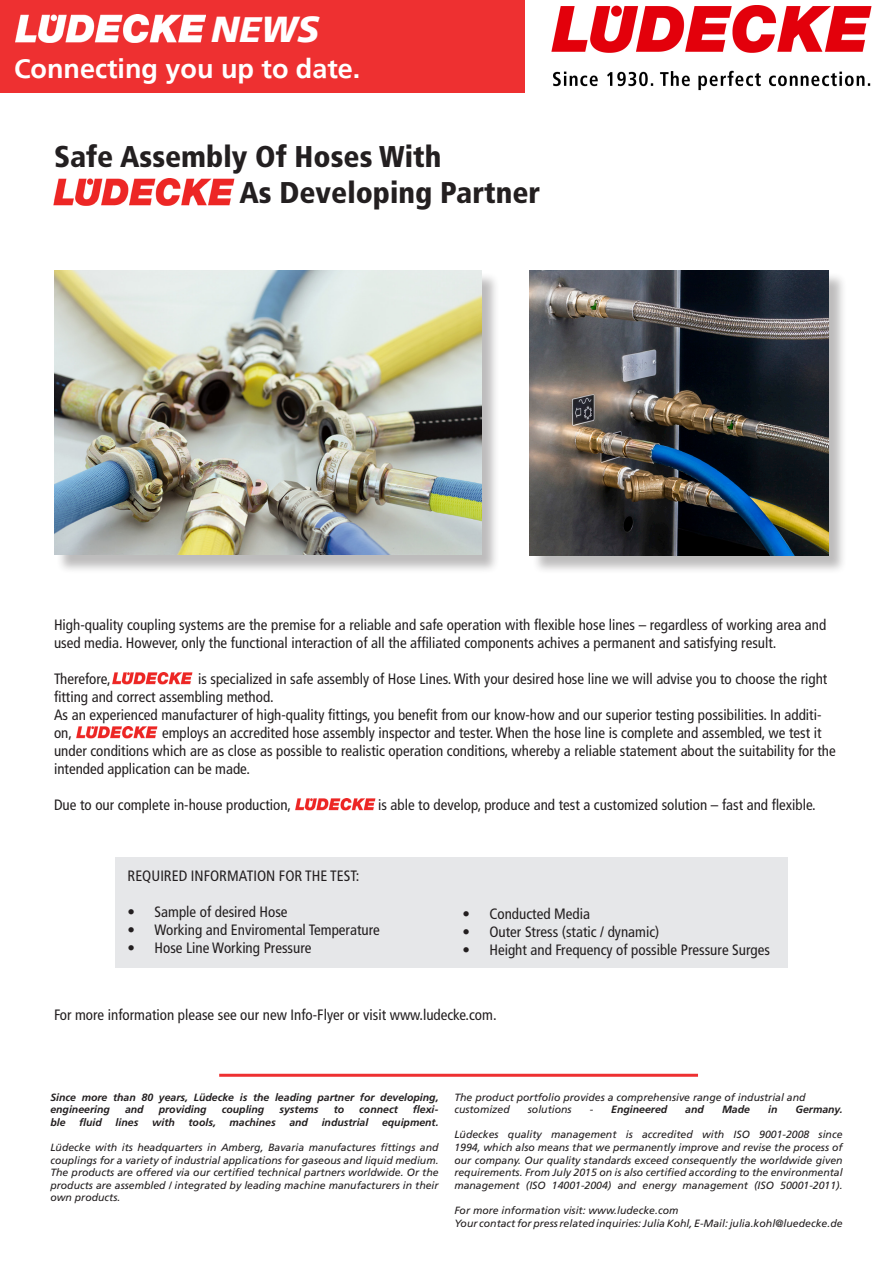
<style>
.page{position:relative;width:893px;height:1263px;background:#fff}
.page>*{position:absolute;margin:0;border:0;box-sizing:border-box;transform-origin:0 0}
.t1{font:italic 900 36px "Frutiger CE";color:#fff}
.t2{font:900 condensed 30px "Frutiger";color:#231f20}
.t3{font:700 27px "Frutiger CE";color:#fff}
.t4{font:condensed 15px/18px "Frutiger";color:#231f20}
.t5{font:italic 10.5px/12.6px "Frutiger";color:#231f20}
.t6{font:italic 700 10.5px "Frutiger";color:#231f20}
.s1{font-weight:400}
</style>
<div class="page">
<div style="left:116px;top:858px;width:672px;height:110px;background:#e6e7e9"></div>
<img style="left:53px;top:179px;width:182px;height:27px">
<img style="left:76px;top:726px;width:82px;height:12px">
<img style="left:112px;top:672px;width:81px;height:12px">
<img style="left:295px;top:798px;width:81px;height:12px">
<div style="left:0;top:0;width:524px;height:92px;background:#ee3031"></div>
<img style="left:16px;top:14px;width:190px;height:29px">
<hr style="left:219px;top:1074px;width:479px;height:3px;background:#ee3031">
<div style="left:56px;top:272px;width:444px;height:302px;background:#231f20;opacity:.3"></div>
<img style="left:54px;top:270px;width:427px;height:285px">
<div style="left:532px;top:272px;width:315px;height:303px;background:#231f20;opacity:.3"></div>
<img style="left:530px;top:270px;width:298px;height:286px">
<img style="left:551px;top:6px;width:321px;height:85px">
<p class="t1" style="left:211px;top:8px;width:109px">NEWS</p>
<p class="t3" style="left:14px;top:53px;width:348px">Connecting you up to date.</p>
<p class="t2" style="left:54px;top:139px;width:389px">Safe Assembly Of Hoses With</p>
<p class="t2" style="left:239px;top:175px;width:302px">As Developing Partner</p>
<p class="t4" style="left:54px;top:616px;width:774px">High-quality coupling systems are the premise for a reliable and safe operation with flexible hose lines – regardless of working area and used media. However, only the functional interaction of all the affiliated components achives a permanent and satisfying result.</p>
<p class="t4" style="left:54px;top:670px;width:58px">Therefore,</p>
<p class="t4" style="left:54px;top:670px;width:775px;text-indent:144px">is specialized in safe assembly of Hose Lines. With your desired hose line we will advise you to choose the right fitting and correct assembling method.</p>
<p class="t4" style="left:54px;top:706px;width:769px">As an experienced manufacturer of high-quality fittings, you benefit from our know-how and our superior testing possibilities. In additi&shy;on,</p>
<p class="t4" style="left:54px;top:724px;width:783px;text-indent:108px">employs an accredited hose assembly inspector and tester. When the hose line is complete and assembled, we test it under conditions which are as close as possible to realistic operation conditions, whereby a reliable statement about the suitability for the intended application can be made.</p>
<p class="t4" style="left:54px;top:796px;width:239px">Due to our complete in-house production,</p>
<p class="t4" style="left:378px;top:796px;width:439px">is able to develop, produce and test a customized solution – fast and flexible.</p>
<p class="t4" style="left:128px;top:867px;width:233px">REQUIRED INFORMATION FOR THE TEST:</p>
<p class="t4" style="left:128px;top:903px;width:161px">• Sample of desired Hose</p>
<p class="t4" style="left:128px;top:921px;width:254px">• Working and Enviromental Temperature</p>
<p class="t4" style="left:128px;top:939px;width:185px">• Hose Line Working Pressure</p>
<p class="t4" style="left:462px;top:905px;width:129px">• Conducted Media</p>
<p class="t4" style="left:462px;top:923px;width:198px">• Outer Stress (static / dynamic)</p>
<p class="t4" style="left:462px;top:941px;width:309px">• Height and Frequency of possible Pressure Surges</p>
<p class="t4" style="left:54px;top:1006px;width:444px">For more information please see our new Info-Flyer or visit www.ludecke.com.</p>
<p class="t6" style="left:50px;top:1091px;width:390px">Since more than 80 years, Lüdecke is the leading partner for developing,</p>
<p class="t6" style="left:50px;top:1103px;width:61px">engineering</p>
<p class="t6" style="left:125px;top:1103px;width:20px">and</p>
<p class="t6" style="left:159px;top:1103px;width:49px">providing</p>
<p class="t6" style="left:222px;top:1103px;width:44px">coupling</p>
<p class="t6" style="left:279px;top:1103px;width:41px">systems</p>
<p class="t6" style="left:334px;top:1103px;width:12px">to</p>
<p class="t6" style="left:359px;top:1103px;width:40px">connect</p>
<p class="t6" style="left:413px;top:1103px;width:27px">flexi-</p>
<p class="t6" style="left:50px;top:1116px;width:17px">ble</p>
<p class="t6" style="left:79px;top:1116px;width:24px">fluid</p>
<p class="t6" style="left:116px;top:1116px;width:24px">lines</p>
<p class="t6" style="left:152px;top:1116px;width:24px">with</p>
<p class="t6" style="left:189px;top:1116px;width:29px">tools,</p>
<p class="t6" style="left:230px;top:1116px;width:48px">machines</p>
<p class="t6" style="left:289px;top:1116px;width:20px">and</p>
<p class="t6" style="left:322px;top:1116px;width:48px">industrial</p>
<p class="t6" style="left:382px;top:1116px;width:58px">equipment.</p>
<p class="t5" style="left:50px;top:1141px;width:390px">Lüdecke with its headquarters in Amberg, Bavaria manufactures fittings and couplings for a variety of industrial applications for gaseous and liquid medium.</p>
<p class="t5" style="left:50px;top:1166px;width:390px">The products are offered via our certified technical partners worldwide. Or the</p>
<p class="t5" style="left:50px;top:1179px;width:390px">products are assembled / integrated by leading machine manufacturers in their</p>
<p class="t5" style="left:50px;top:1191px;width:71px">own products.</p>
<p class="t5" style="left:454px;top:1091px;width:353px">The product portfolio provides a comprehensive range of industrial and</p>
<p class="t5" style="left:454px;top:1103px;width:57px">customized</p>
<p class="t5" style="left:528px;top:1103px;width:45px">solutions</p>
<p class="t6" style="left:590px;top:1103px;width:79px"><span class="s1">-</span> Engineered</p>
<p class="t6" style="left:685px;top:1103px;width:20px">and</p>
<p class="t6" style="left:722px;top:1103px;width:30px">Made</p>
<p class="t6" style="left:768px;top:1103px;width:11px">in</p>
<p class="t6" style="left:795px;top:1103px;width:49px">Germany.</p>
<p class="t5" style="left:454px;top:1128px;width:390px">Lüdeckes quality management is accredited with ISO 9001-2008 since</p>
<p class="t5" style="left:454px;top:1141px;width:390px">1994, which also means that we permanently improve and revise the process of</p>
<p class="t5" style="left:454px;top:1154px;width:390px">our company. Our quality standards exceed consequently the worldwide given requirements. From July 2015 on is also certified according to the environmental</p>
<p class="t5" style="left:454px;top:1179px;width:390px">management (ISO 14001-2004) and energy management (ISO 50001-2011).</p>
<p class="t5" style="left:454px;top:1204px;width:226px">For more information visit: www.ludecke.com</p>
<p class="t5" style="left:454px;top:1217px;width:390px">Your contact for press related inquiries: Julia Kohl, E-Mail: julia.kohl@luedecke.de</p>
</div>
